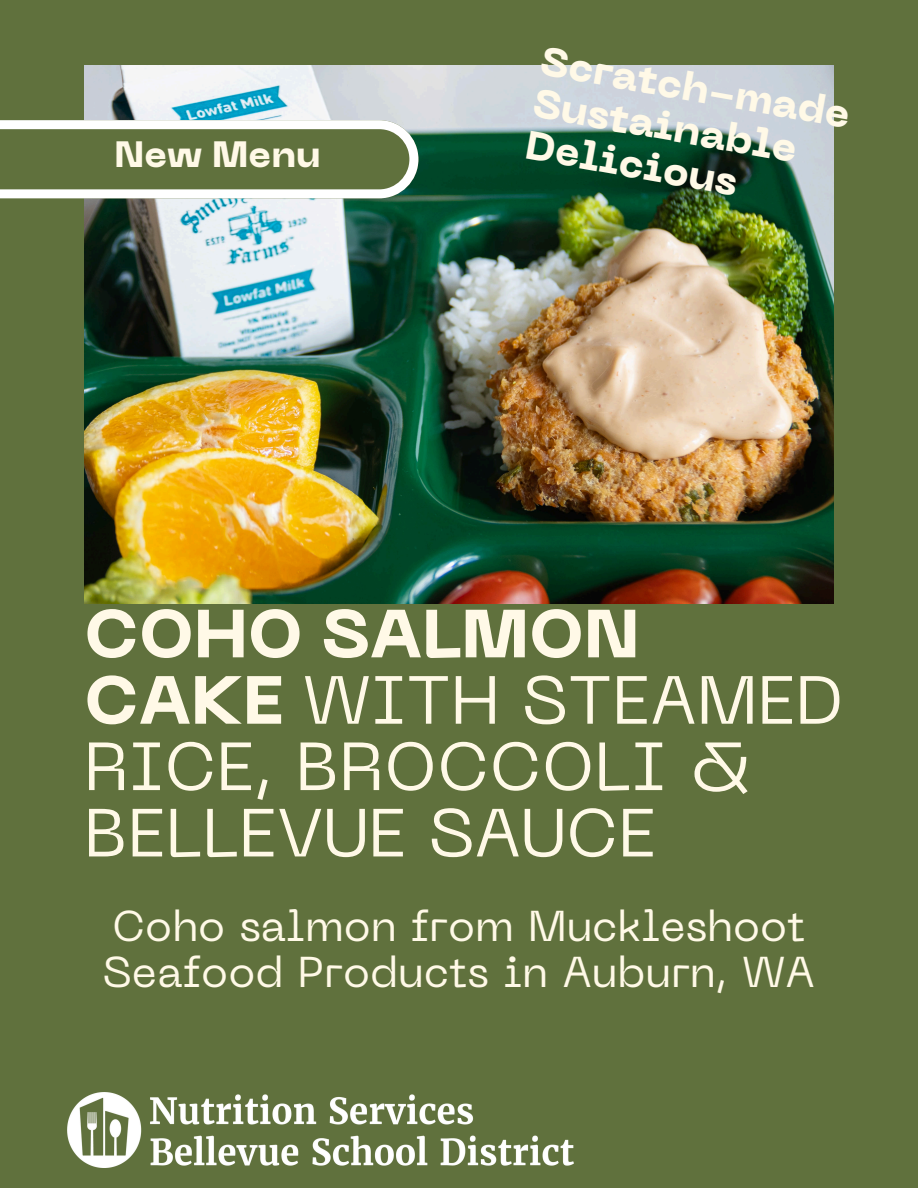
<style>
.page{position:relative;width:918px;height:1188px;background:#60713d}
.page>*{position:absolute;margin:0;border:0;box-sizing:border-box;transform-origin:0 0}
.t1{font:67.5px/66.3px "PP Neue Machina";color:#fff9e7}
.t2{font:42.9px/46.2px "PP Neue Machina";color:#fff9e7}
.t3{font:800 39.9px/85.5px "PP Neue Machina";color:#fff9e7}
.t4{font:800 36.45px "PP Neue Machina";color:#fff9e7}
.s1{font-weight:800}
</style>
<div class="page">
<img style="left:84px;top:65px;width:749px;height:539px">
<svg style="left:0;top:120px;width:418px;height:78px"></svg>
<img style="left:68px;top:1093px;width:506px;height:74px">
<h1 class="t4" style="left:115px;top:140px;width:207px">New Menu</h1>
<h3 class="t3" style="left:548px;top:22px;width:315px;rotate:10deg">Scratch-made<br>Delicious</h3>
<h3 class="t3" style="left:541px;top:64px;width:269px;rotate:10deg">Sustainable</h3>
<p class="t1" style="left:84px;top:607px;width:761px"><span class="s1">COHO SALMON<br>CAKE</span> WITH STEAMED<br>RICE, BROCCOLI &amp;<br>BELLEVUE SAUCE</p>
<p class="t2" style="left:103px;top:907px;width:714px">Coho salmon from Muckleshoot<br>Seafood Products in Auburn, WA</p>
</div>
